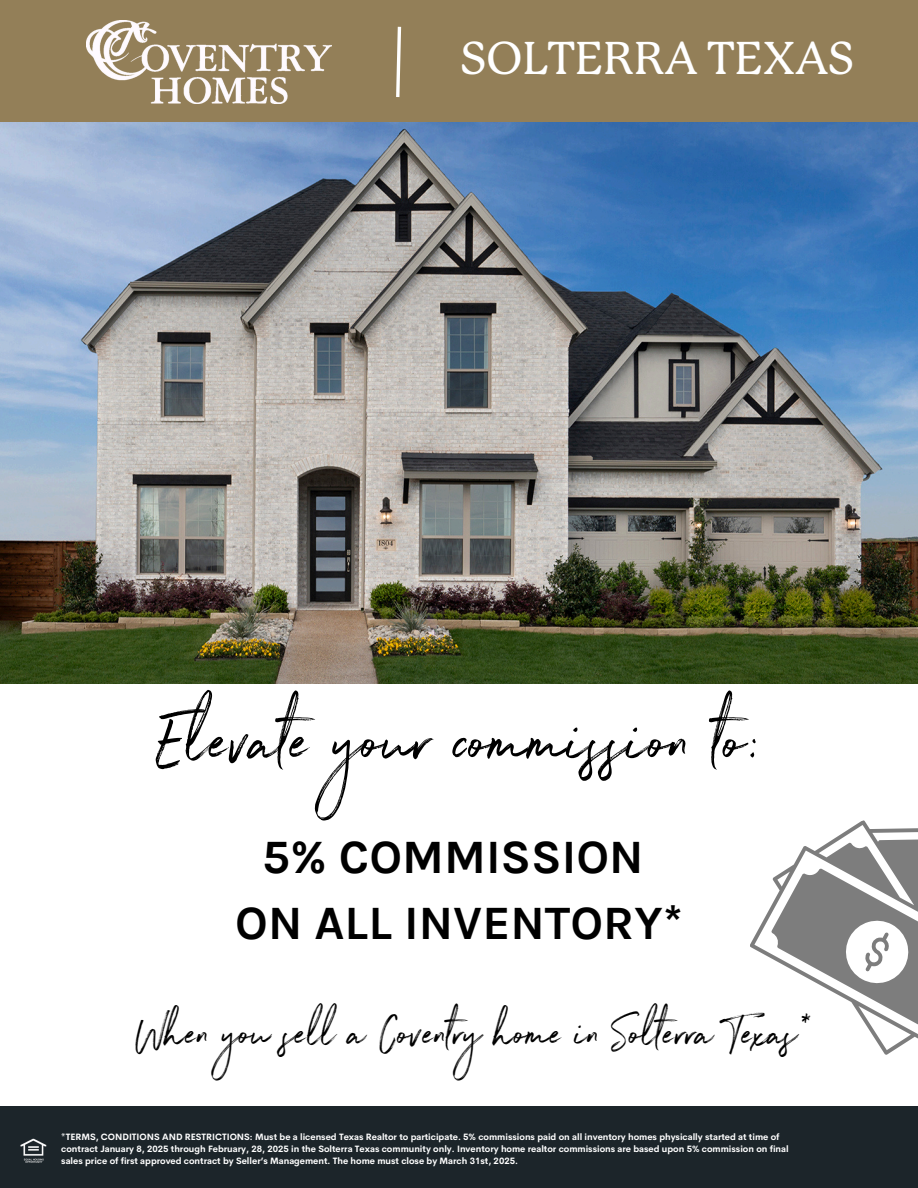
<style>
.page{position:relative;width:918px;height:1188px;background:#fff}
.page>*{position:absolute;margin:0;border:0;box-sizing:border-box;transform-origin:0 0}
.t1{font:81px "Northwell";color:#000}
.t2{font:48px "Northwell";color:#000}
.t3{font:700 48px/66.3px "Karla";color:#000;text-align:center}
.t4{font:500 45px "P22 Mackinac Pro";color:#fff}
.t5{font:700 9px/12px "Cerebri Sans";color:#fff}
</style>
<div class="page">
<img style="left:0;top:122px;width:918px;height:561px">
<div style="left:0;top:0;width:918px;height:122px;background:#937f58"></div>
<div style="left:0;top:1106px;width:918px;height:82px;background:#1c252a"></div>
<svg style="left:396px;top:26px;width:6px;height:72px"></svg>
<svg style="left:750px;top:820px;width:168px;height:131px"></svg>
<svg style="left:758px;top:834px;width:160px;height:221px"></svg>
<img style="left:20px;top:1138px;width:27px;height:25px">
<img style="left:87px;top:20px;width:245px;height:84px">
<p class="t4" style="left:460px;top:38px;width:396px">SOLTERRA TEXAS</p>
<h2 class="t1" style="left:158px;top:682px;width:603px">Elevate your commission to:</h2>
<p class="t3" style="left:235px;top:823px;width:449px">5% COMMISSION<br>ON ALL INVENTORY*</p>
<p class="t2" style="left:136px;top:999px;width:680px">When you sell a Coventry home in Solterra Texas*</p>
<h1 class="t5" style="left:61px;top:1131px;width:729px">*TERMS, CONDITIONS AND RESTRICTIONS: Must be a licensed Texas Realtor to participate. 5% commissions paid on all inventory homes physically started at time of contract January 8, 2025 through February, 28, 2025 in the Solterra Texas community only. Inventory home realtor commissions are based upon 5% commission on final sales price of first approved contract by Seller’s Management. The home must close by March 31st, 2025.</h1>
</div>
